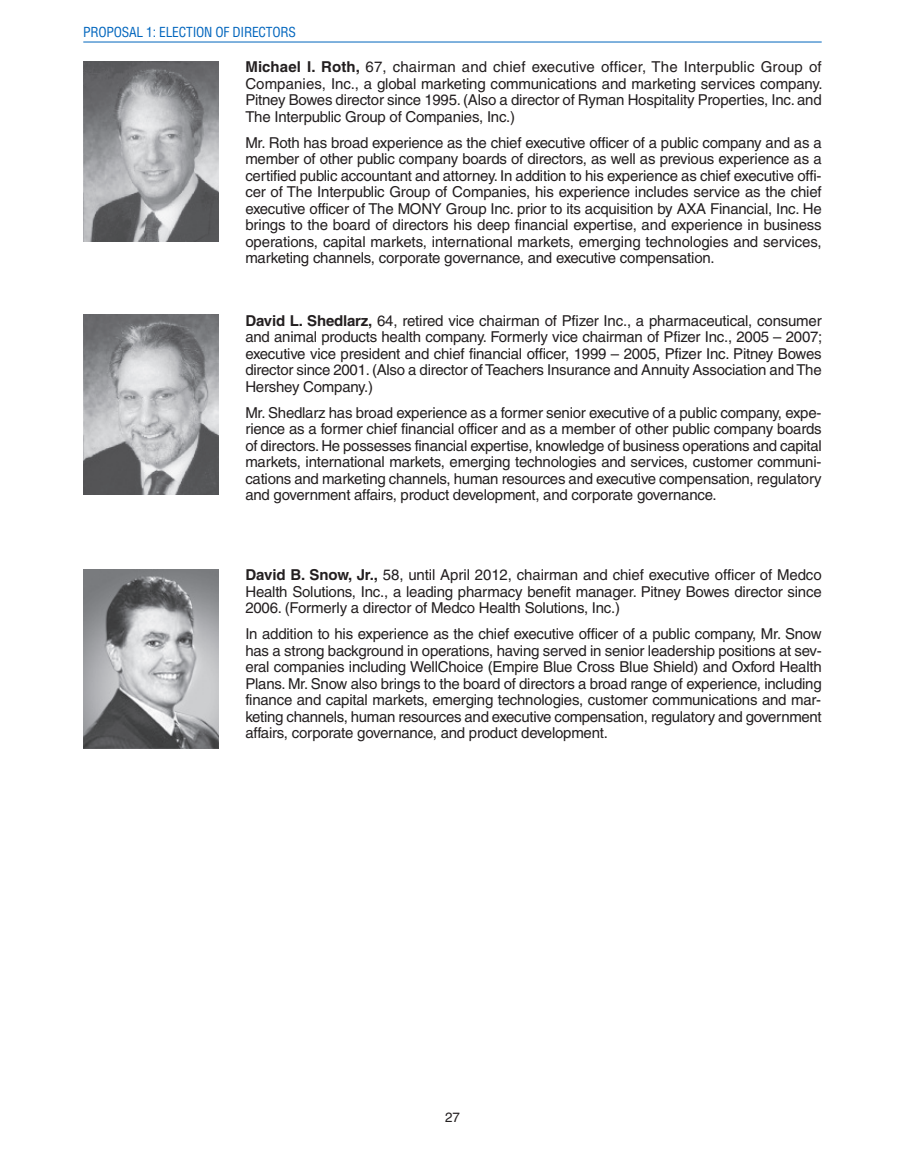
<style>
.page{position:relative;width:905px;height:1175px;background:#fff}
.page>*{position:absolute;margin:0;border:0;box-sizing:border-box;transform-origin:0 0}
.t1{font:15px/16.5px "Helvetica";letter-spacing:-.015em;color:#231f20;text-align:justify}
.t2{font:condensed 13.5px "Helvetica";letter-spacing:-.015em;color:#0065bd}
.t3{font:13.5px "Helvetica";color:#231f20}
.s1{font-weight:700}
</style>
<div class="page">
<img style="left:83px;top:61px;width:135px;height:180px">
<img style="left:83px;top:315px;width:135px;height:180px">
<img style="left:83px;top:569px;width:135px;height:179px">
<hr style="left:83px;top:42px;width:738px;height:1px;background:#0065bd">
<p class="t2" style="left:83px;top:25px;width:214px">PROPOSAL 1: ELECTION OF DIRECTORS</p>
<p class="t1" style="left:245px;top:60px;width:578px"><span class="s1">Michael I. Roth,</span> 67, chairman and chief executive officer, The Interpublic Group of Companies, Inc., a global marketing communications and marketing services company.<br>Pitney Bowes director since 1995. (Also a director of Ryman Hospitality Properties, Inc. and The Interpublic Group of Companies, Inc.)</p>
<p class="t1" style="left:245px;top:136px;width:578px">Mr. Roth has broad experience as the chief executive officer of a public company and as a member of other public company boards of directors, as well as previous experience as a certified public accountant and attorney. In addition to his experience as chief executive offi&shy;cer of The Interpublic Group of Companies, his experience includes service as the chief executive officer of The MONY Group Inc. prior to its acquisition by AXA Financial, Inc. He brings to the board of directors his deep financial expertise, and experience in business operations, capital markets, international markets, emerging technologies and services, marketing channels, corporate governance, and executive compensation.</p>
<p class="t1" style="left:245px;top:313px;width:578px"><span class="s1">David L. Shedlarz,</span> 64, retired vice chairman of Pfizer Inc., a pharmaceutical, consumer and animal products health company. Formerly vice chairman of Pfizer Inc., 2005 – 2007; executive vice president and chief financial officer, 1999 – 2005, Pfizer Inc. Pitney Bowes director since 2001. (Also a director of Teachers Insurance and Annuity Association and The Hershey Company.)</p>
<p class="t1" style="left:245px;top:406px;width:578px">Mr. Shedlarz has broad experience as a former senior executive of a public company, expe&shy;rience as a former chief financial officer and as a member of other public company boards of directors. He possesses financial expertise, knowledge of business operations and capital markets, international markets, emerging technologies and services, customer communi&shy;cations and marketing channels, human resources and executive compensation, regulatory and government affairs, product development, and corporate governance.</p>
<p class="t1" style="left:245px;top:568px;width:578px"><span class="s1">David B. Snow, Jr.,</span> 58, until April 2012, chairman and chief executive officer of Medco Health Solutions, Inc., a leading pharmacy benefit manager. Pitney Bowes director since 2006. (Formerly a director of Medco Health Solutions, Inc.)</p>
<p class="t1" style="left:245px;top:627px;width:578px">In addition to his experience as the chief executive officer of a public company, Mr. Snow has a strong background in operations, having served in senior leadership positions at sev&shy;eral companies including WellChoice (Empire Blue Cross Blue Shield) and Oxford Health Plans. Mr. Snow also brings to the board of directors a broad range of experience, including finance and capital markets, emerging technologies, customer communications and mar&shy;keting channels, human resources and executive compensation, regulatory and government affairs, corporate governance, and product development.</p>
<p class="t3" style="left:445px;top:1112px;width:16px">27</p>
</div>
